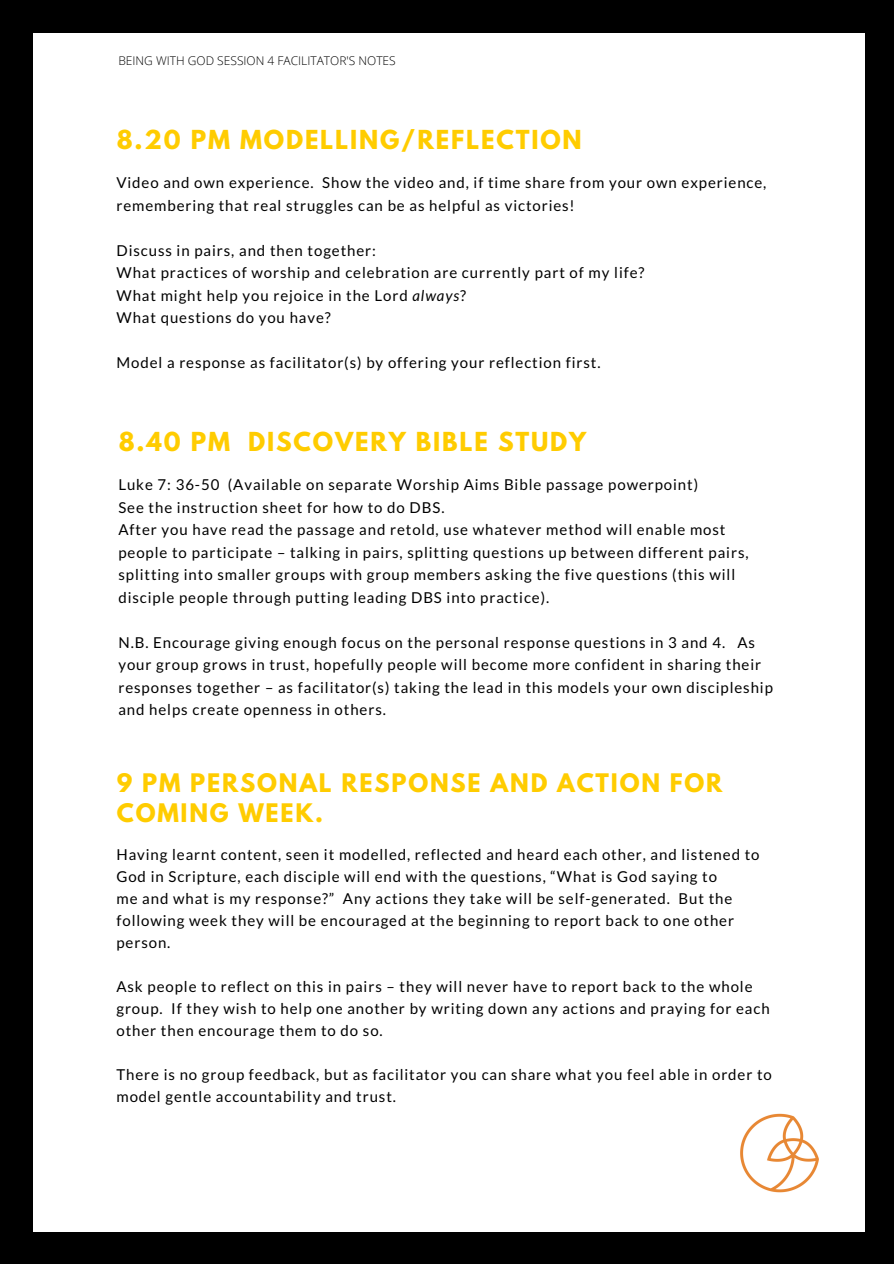
<style>
.page{position:relative;width:894px;height:1264px;background:#fff}
.page>*{position:absolute;margin:0;border:0;box-sizing:border-box;transform-origin:0 0}
.t1{font:700 23.25px "League Spartan";letter-spacing:.08em;color:#fc0}
.t2{font:700 22.65px/29.7px "League Spartan";letter-spacing:.08em;color:#fc0}
.t3{font:15px/22.5px "Lato";letter-spacing:.06em;color:#000}
.t4{font:300 12px "Open Sans";color:#000}
.s1{font-style:italic}
</style>
<div class="page">
<div style="left:0;top:0;width:893px;height:1263px;background:#000"></div>
<div style="left:34px;top:33px;width:830px;height:1198px;background:#fff"></div>
<img style="left:740px;top:1113px;width:79px;height:80px">
<p class="t4" style="left:118px;top:52px;width:279px">BEING WITH GOD SESSION 4 FACILITATOR'S NOTES</p>
<p class="t1" style="left:117px;top:128px;width:466px">8.20 PM MODELLING/REFLECTION</p>
<p class="t3" style="left:116px;top:171px;width:651px">Video and own experience. Show the video and, if time share from your own experience, remembering that real struggles can be as helpful as victories!</p>
<p class="t3" style="left:116px;top:239px;width:261px">Discuss in pairs, and then together:</p>
<p class="t3" style="left:116px;top:261px;width:529px">What practices of worship and celebration are currently part of my life?</p>
<p class="t3" style="left:116px;top:284px;width:351px">What might help you rejoice in the Lord <span class="s1">always</span>?</p>
<p class="t3" style="left:116px;top:306px;width:216px">What questions do you have?</p>
<p class="t3" style="left:116px;top:351px;width:485px">Model a response as facilitator(s) by offering your reflection first.</p>
<p class="t1" style="left:119px;top:430px;width:469px">8.40 PM DISCOVERY BIBLE STUDY</p>
<p class="t3" style="left:118px;top:473px;width:581px">Luke 7: 36-50 (Available on separate Worship Aims Bible passage powerpoint)</p>
<p class="t3" style="left:118px;top:495px;width:327px">See the instruction sheet for how to do DBS.</p>
<p class="t3" style="left:118px;top:518px;width:631px">After you have read the passage and retold, use whatever method will enable most people to participate – talking in pairs, splitting questions up between different pairs, splitting into smaller groups with group members asking the five questions (this will disciple people through putting leading DBS into practice).</p>
<p class="t3" style="left:118px;top:630px;width:656px">N.B. Encourage giving enough focus on the personal response questions in 3 and 4. As your group grows in trust, hopefully people will become more confident in sharing their responses together – as facilitator(s) taking the lead in this models your own discipleship and helps create openness in others.</p>
<p class="t2" style="left:117px;top:771px;width:607px">9 PM PERSONAL RESPONSE AND ACTION FOR<br>COMING WEEK.</p>
<p class="t3" style="left:116px;top:843px;width:644px;line-height:22px">Having learnt content, seen it modelled, reflected and heard each other, and listened to<br>God in Scripture, each disciple will end with the questions, “What is God saying to</p>
<p class="t3" style="left:116px;top:887px;width:619px;line-height:22px;text-align:justify">me and what is my response?” Any actions they take will be self-generated. But the following week they will be encouraged at the beginning to report back to one other person.</p>
<p class="t3" style="left:116px;top:975px;width:654px;line-height:22px">Ask people to reflect on this in pairs – they will never have to report back to the whole group. If they wish to help one another by writing down any actions and praying for each other then encourage them to do so.</p>
<p class="t3" style="left:116px;top:1063px;width:656px;line-height:22px">There is no group feedback, but as facilitator you can share what you feel able in order to model gentle accountability and trust.</p>
</div>
